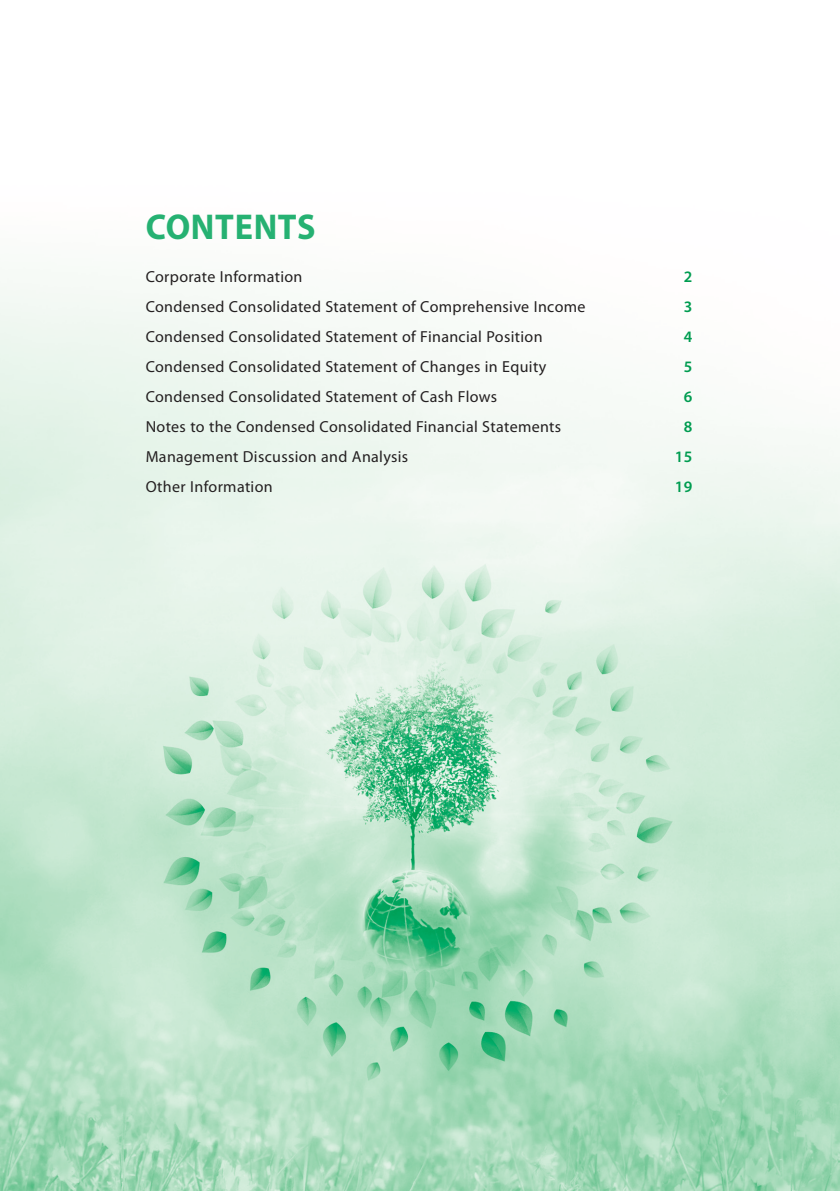
<style>
.page{position:relative;width:840px;height:1191px;background:#fff}
.page>*{position:absolute;margin:0;border:0;box-sizing:border-box;transform-origin:0 0}
.t1{font:700 36px "Myriad Pro";letter-spacing:.02em;color:#26b172;scale:.95 1}
.t2{font:16px "Myriad Pro";letter-spacing:.02em;color:#231f20}
.t3{font:600 16px "Myriad Pro";color:#009c50}
</style>
<div class="page">
<img style="left:0;top:286px;width:839px;height:905px">
<p class="t1" style="left:146px;top:204px;width:180px">CONTENTS</p>
<p class="t2" style="left:146px;top:267px;width:158px">Corporate Information</p>
<p class="t2" style="left:146px;top:297px;width:441px">Condensed Consolidated Statement of Comprehensive Income</p>
<p class="t2" style="left:146px;top:327px;width:398px">Condensed Consolidated Statement of Financial Position</p>
<p class="t2" style="left:146px;top:357px;width:402px">Condensed Consolidated Statement of Changes in Equity</p>
<p class="t2" style="left:146px;top:387px;width:353px">Condensed Consolidated Statement of Cash Flows</p>
<p class="t2" style="left:146px;top:417px;width:417px">Notes to the Condensed Consolidated Financial Statements</p>
<p class="t2" style="left:146px;top:447px;width:264px">Management Discussion and Analysis</p>
<p class="t2" style="left:146px;top:477px;width:128px">Other Information</p>
<p class="t3" style="left:683px;top:266px;width:10px">2</p>
<p class="t3" style="left:683px;top:296px;width:10px">3</p>
<p class="t3" style="left:683px;top:326px;width:10px">4</p>
<p class="t3" style="left:683px;top:356px;width:10px">5</p>
<p class="t3" style="left:683px;top:386px;width:10px">6</p>
<p class="t3" style="left:683px;top:416px;width:10px">8</p>
<p class="t3" style="left:674px;top:446px;width:19px">15</p>
<p class="t3" style="left:674px;top:476px;width:19px">19</p>
</div>
